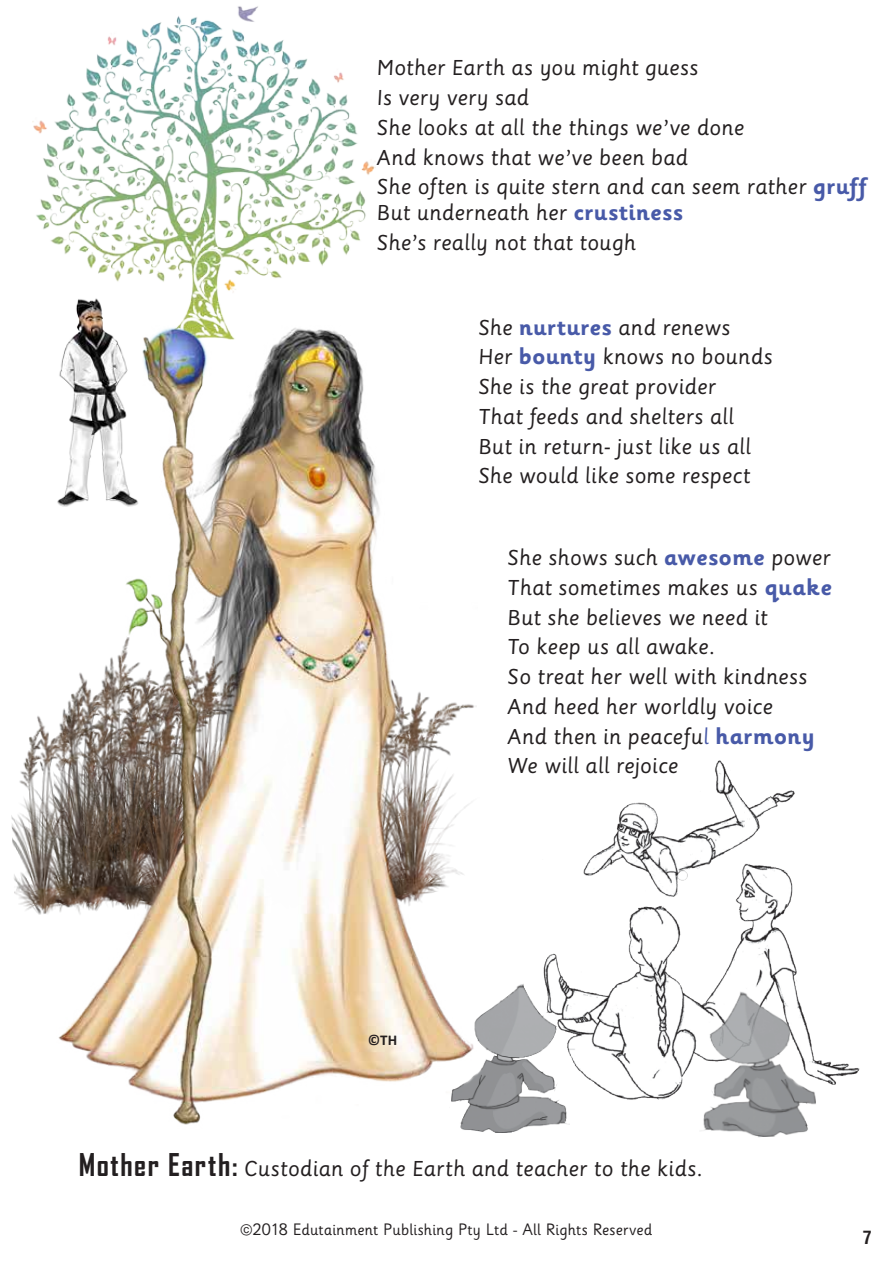
<style>
.page{position:relative;width:893px;height:1263px;background:#fff}
.page>*{position:absolute;margin:0;border:0;box-sizing:border-box;transform-origin:0 0}
.t1{font:21px/29.7px "Sassoon Primary";letter-spacing:.005em;color:#231f20}
.t2{font:700 condensed 18px "Helvetica LT Std";color:#231f20}
.t3{font:16.5px "Sassoon Infant Std";letter-spacing:.01em;color:#231f20}
.t4{font:700 15px "Calibri";color:#231f20}
.s1{font-family:"Sassoon Infant Std";font-weight:700;font-size:24px;color:#485aa8}
.s2{color:#4658a7}
.s3{font-family:"Agency FB";font-weight:700;font-size:30px}
</style>
<div class="page">
<img style="left:11px;top:716px;width:45px;height:199px">
<img style="left:33px;top:6px;width:343px;height:303px">
<img style="left:543px;top:760px;width:317px;height:340px">
<img style="left:56px;top:309px;width:421px;height:816px">
<img style="left:450px;top:982px;width:120px;height:151px">
<img style="left:693px;top:986px;width:125px;height:151px">
<img style="left:53px;top:294px;width:90px;height:216px">
<p class="t1" style="left:377px;top:54px;width:491px">Mother Earth as you might guess<br>Is very very sad<br>She looks at all the things we’ve done<br>And knows that we’ve been bad<br>She often is quite stern and can seem rather <span class="s1">gruff</span></p>
<p class="t1" style="left:377px;top:198px;width:308px">But underneath her <span class="s1">crustiness<br></span>She’s really not that tough</p>
<p class="t1" style="left:478px;top:313px;width:296px">She <span class="s1">nurtures</span> and renews<br>Her <span class="s1">bounty</span> knows no bounds<br>She is the great provider<br>That feeds and shelters all<br>But in return- just like us all<br>She would like some respect</p>
<p class="t4" style="left:368px;top:1029px;width:31px">©TH</p>
<p class="t1" style="left:507px;top:543px;width:326px">She shows such <span class="s1">awesome</span> power<br>That sometimes makes us <span class="s1">quake<br></span>But she believes we need it<br>To keep us all awake.<br>So treat her well with kindness<br>And heed her worldly voice<br>And then in peacefu<span class="s2">l</span> <span class="s1">harmony<br></span>We will all rejoice</p>
<p class="t1" style="left:79px;top:1154px;width:626px"><span class="s3">Mother Earth:</span> Custodian of the Earth and teacher to the kids.</p>
<p class="t3" style="left:241px;top:1219px;width:413px">©2018 Edutainment Publishing Pty Ltd - All Rights Reserved</p>
<p class="t2" style="left:863px;top:1226px;width:10px">7</p>
</div>
